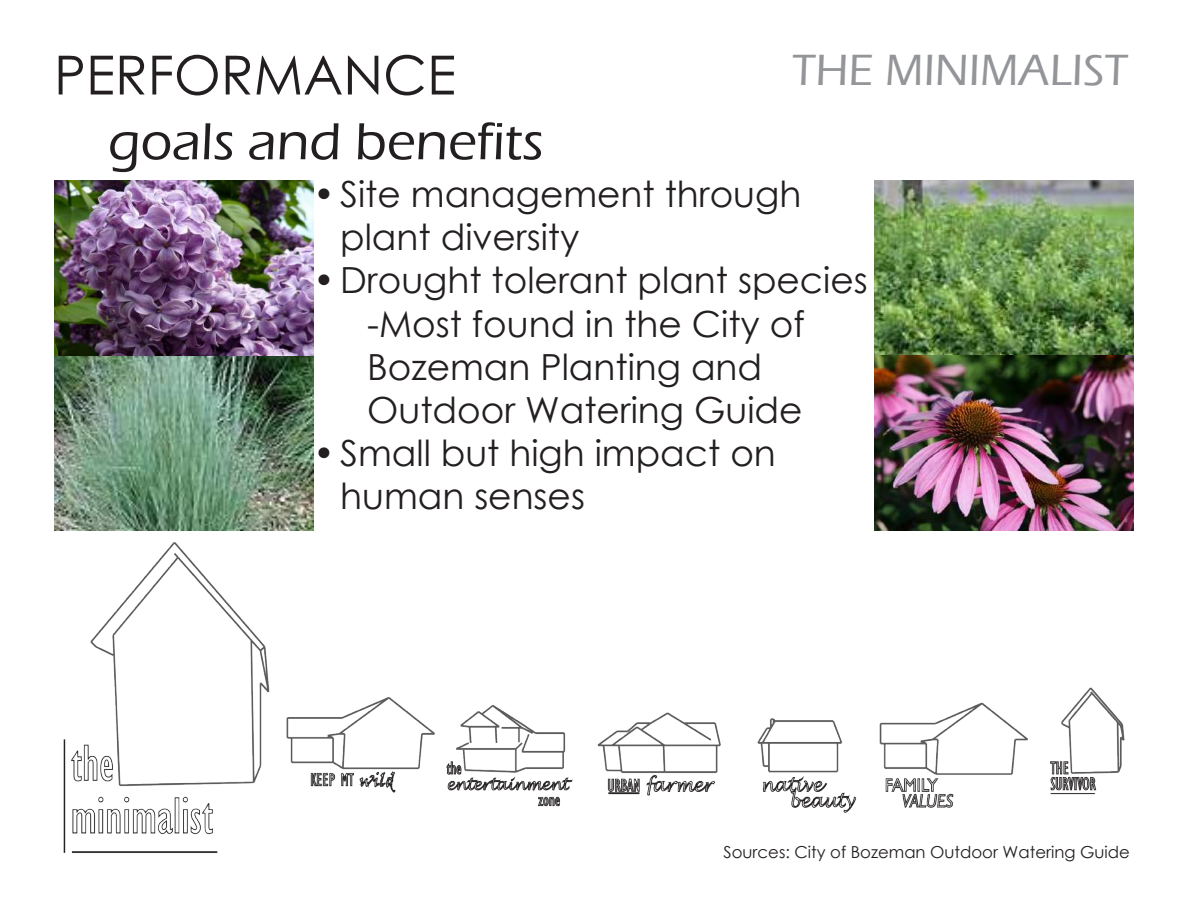
<style>
.page{position:relative;width:1188px;height:918px;background:#fff}
.page>*{position:absolute;margin:0;border:0;box-sizing:border-box;transform-origin:0 0}
.t1{font:500 54px "Eras ITC";color:#231f20}
.t2{font:54px "Century Gothic";color:#231f20}
.t3{font:500 45px "Eras ITC";color:#939598}
.t4{font:36px/43.2px "Century Gothic";color:#231f20}
.t5{font:16.5px "Century Gothic";color:#231f20}
</style>
<div class="page">
<img style="left:63px;top:542px;width:1062px;height:311px">
<img style="left:875px;top:180px;width:259px;height:351px">
<img style="left:54px;top:180px;width:259px;height:351px">
<h1 class="t2" style="left:54px;top:37px;width:403px">PERFORMANCE</h1>
<p class="t3" style="left:792px;top:45px;width:338px">THE MINIMALIST</p>
<h1 class="t1" style="left:108px;top:111px;width:437px">goals and benefits</h1>
<p class="t4" style="left:340px;top:172px;width:463px;text-indent:-27px">•Site management through plant diversity</p>
<p class="t4" style="left:367px;top:258px;width:502px;text-indent:-54px">•Drought tolerant plant species -Most found in the City of<br>Bozeman Planting and<br>Outdoor Watering Guide</p>
<p class="t4" style="left:340px;top:431px;width:437px;text-indent:-27px">•Small but high impact on human senses</p>
<p class="t5" style="left:724px;top:841px;width:408px">Sources: City of Bozeman Outdoor Watering Guide</p>
</div>
